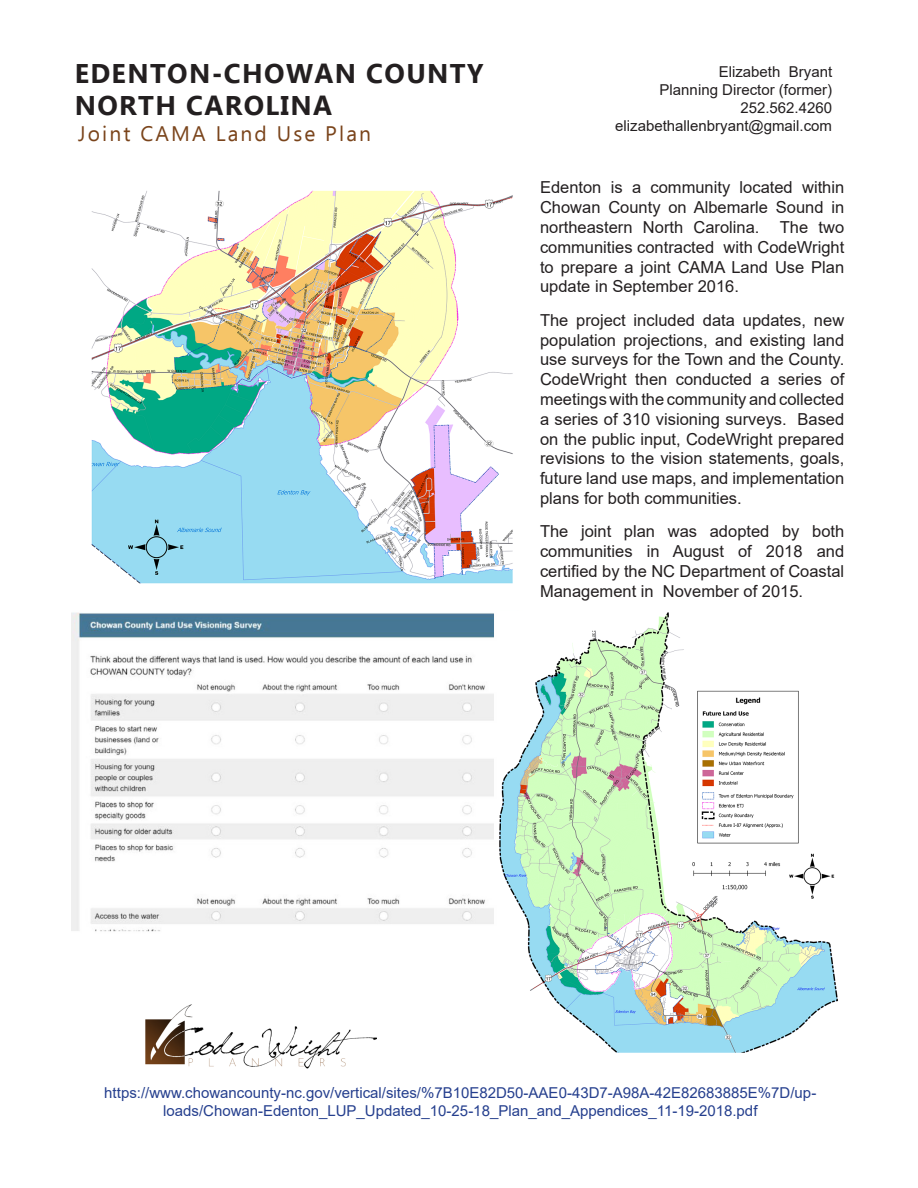
<style>
.page{position:relative;width:918px;height:1188px;background:#fff}
.page>*{position:absolute;margin:0;border:0;box-sizing:border-box;transform-origin:0 0}
.t1{font:700 27px "Ebrima";letter-spacing:.05em;color:#231f20}
.t2{font:21px "Ebrima";letter-spacing:.1em;color:#7a441b}
.body_text{font:16.5px/19.8px "Arial";color:#231f20;text-align:justify}
.t3{font:15px/18px "Arial";color:#253f8e;text-align:center}
.t4{font:15px "Arial";color:#231f20}
</style>
<div class="page">
<img style="left:145px;top:1005px;width:232px;height:64px">
<img style="left:91px;top:190px;width:422px;height:393px">
<img style="left:71px;top:612px;width:423px;height:320px">
<img style="left:499px;top:612px;width:339px;height:441px">
<p class="t1" style="left:75px;top:53px;width:410px">EDENTON-CHOWAN COUNTY</p>
<p class="t1" style="left:75px;top:85px;width:259px">NORTH CAROLINA</p>
<p class="t2" style="left:78px;top:118px;width:294px">Joint CAMA Land Use Plan</p>
<p class="t4" style="left:719px;top:61px;width:115px">Elizabeth Bryant</p>
<p class="t4" style="left:660px;top:79px;width:174px">Planning Director (former)</p>
<p class="t4" style="left:740px;top:97px;width:93px">252.562.4260</p>
<p class="t4" style="left:615px;top:115px;width:218px">elizabethallenbryant@gmail.com</p>
<p class="body_text" style="left:540px;top:178px;width:306px">Edenton is a community located within Chowan County on Albemarle Sound in northeastern North Carolina. The two communities contracted with CodeWright to prepare a joint CAMA Land Use Plan update in September 2016.</p>
<p class="body_text" style="left:540px;top:310px;width:306px">The project included data updates, new population projections, and existing land use surveys for the Town and the County.<br>CodeWright then conducted a series of meetings with the community and collected a series of 310 visioning surveys. Based on the public input, CodeWright prepared revisions to the vision statements, goals, future land use maps, and implementation plans for both communities.</p>
<p class="body_text" style="left:540px;top:521px;width:306px">The joint plan was adopted by both communities in August of 2018 and certified by the NC Department of Coastal Management in November of 2015.</p>
<p class="t3" style="left:104px;top:1083px;width:714px">https://www.chowancounty-nc.gov/vertical/sites/%7B10E82D50-AAE0-43D7-A98A-42E82683885E%7D/up&shy;loads/Chowan-Edenton_LUP_Updated_10-25-18_Plan_and_Appendices_11-19-2018.pdf</p>
</div>
